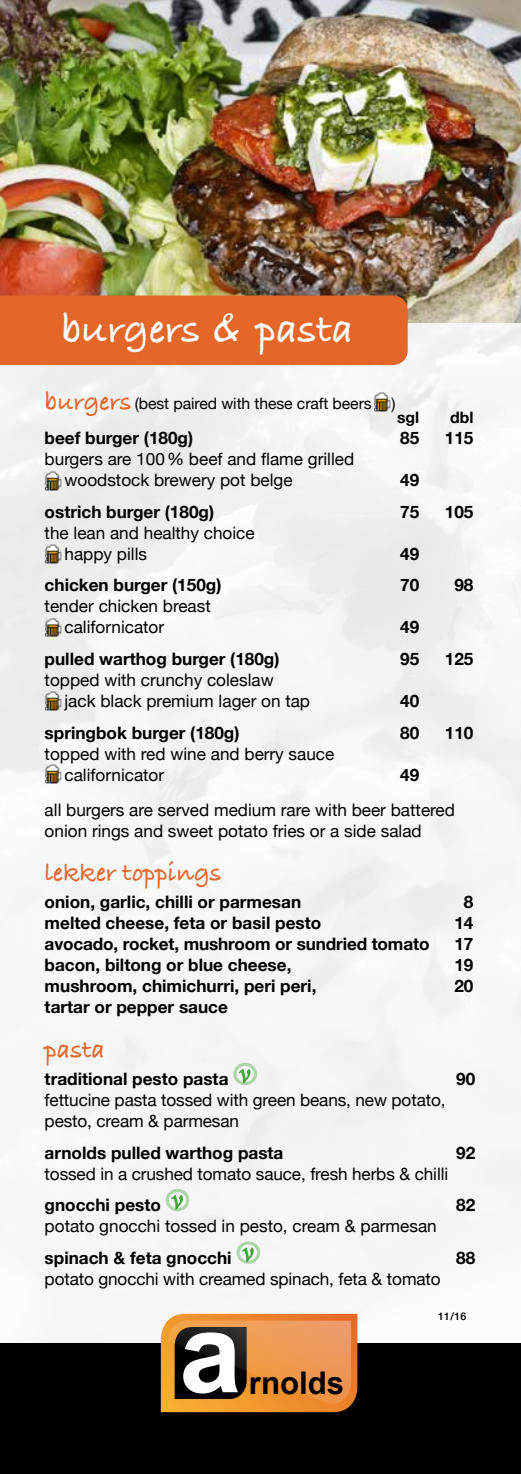
<style>
.page{position:relative;width:521px;height:1474px;background:#fff}
.page>*{position:absolute;margin:0;border:0;box-sizing:border-box;transform-origin:0 0}
.t1{font:700 42px "Bradley Hand ITCTT";color:#fff}
.t2{font:700 31.15px "Arial";color:#000}
.t3{font:700 26.25px "Bradley Hand ITCTT";color:#e46628}
.t4{font:17.15px/21px "Helvetica Neue";color:#000}
.t5{font:700 17.15px "Helvetica Neue";color:#000}
.t6{font:15.75px "Helvetica Neue";letter-spacing:-.005em;color:#000}
.t7{font:700 15.75px "Helvetica Neue";color:#000}
.t8{font:500 10.5px "Helvetica Neue";color:#000}
.s1{font-family:"Handwriting Dakota";font-weight:400}
.s2{font-family:"Bradley Hand ITCTT";font-weight:700;font-size:26.25px;color:#e46628}
</style>
<div class="page">
<div style="left:0;top:1343px;width:521px;height:130px;background:#000"></div>
<svg style="left:161px;top:1313px;width:196px;height:99px;background:#ce8f53"></svg>
<img style="left:0;top:0;width:521px;height:323px">
<div style="left:0;top:295px;width:408px;height:70px;background:#e46628"></div>
<svg style="left:239px;top:1068px;width:11px;height:13px"></svg>
<div style="left:233px;top:1062px;width:24px;height:23px;border:3px solid #3fa535;border-radius:50%"></div>
<svg style="left:171px;top:1194px;width:12px;height:13px"></svg>
<div style="left:166px;top:1188px;width:23px;height:23px;border:3px solid #3fa535;border-radius:50%"></div>
<svg style="left:242px;top:1247px;width:12px;height:12px"></svg>
<div style="left:236px;top:1241px;width:24px;height:22px;border:3px solid #3fa535;border-radius:50%"></div>
<img style="left:372px;top:391px;width:19px;height:21px">
<img style="left:43px;top:470px;width:18px;height:21px">
<img style="left:43px;top:543px;width:18px;height:21px">
<img style="left:43px;top:617px;width:18px;height:21px">
<img style="left:43px;top:690px;width:18px;height:21px">
<img style="left:43px;top:763px;width:18px;height:21px">
<h1 class="t1" style="left:61px;top:297px;width:294px">burgers <span class="s1">&amp;</span> pasta</h1>
<p class="t6" style="left:45px;top:392px;width:328px"><span class="s2">burgers</span> (best paired with these craft beers</p>
<p class="t6" style="left:392px;top:392px;width:6px">)</p>
<p class="t7" style="left:397px;top:405px;width:24px">sgl</p>
<p class="t7" style="left:450px;top:405px;width:25px">dbl</p>
<p class="t5" style="left:45px;top:425px;width:150px">beef burger (180g)</p>
<p class="t5" style="left:400px;top:425px;width:21px">85</p>
<p class="t5" style="left:445px;top:425px;width:30px">115</p>
<p class="t4" style="left:64px;top:450px;width:291px;text-indent:-20px">burgers are 100% beef and flame grilled woodstock brewery pot belge</p>
<p class="t5" style="left:400px;top:467px;width:21px">49</p>
<p class="t5" style="left:45px;top:498px;width:171px">ostrich burger (180g)</p>
<p class="t5" style="left:400px;top:498px;width:21px">75</p>
<p class="t5" style="left:445px;top:498px;width:30px">105</p>
<p class="t4" style="left:64px;top:523px;width:192px;text-indent:-20px">the lean and healthy choice happy pills</p>
<p class="t5" style="left:400px;top:540px;width:21px">49</p>
<p class="t5" style="left:45px;top:572px;width:178px">chicken burger (150g)</p>
<p class="t5" style="left:400px;top:572px;width:21px">70</p>
<p class="t5" style="left:454px;top:572px;width:21px">98</p>
<p class="t4" style="left:64px;top:597px;width:148px;text-indent:-20px">tender chicken breast californicator</p>
<p class="t5" style="left:400px;top:614px;width:21px">49</p>
<p class="t5" style="left:45px;top:645px;width:236px">pulled warthog burger (180g)</p>
<p class="t5" style="left:400px;top:645px;width:21px">95</p>
<p class="t5" style="left:445px;top:645px;width:30px">125</p>
<p class="t4" style="left:64px;top:670px;width:247px;text-indent:-20px">topped with crunchy coleslaw<br>jack black premium lager on tap</p>
<p class="t5" style="left:400px;top:687px;width:21px">40</p>
<p class="t5" style="left:45px;top:719px;width:196px">springbok burger (180g)</p>
<p class="t5" style="left:400px;top:719px;width:21px">80</p>
<p class="t5" style="left:445px;top:719px;width:30px">110</p>
<p class="t4" style="left:64px;top:744px;width:271px;text-indent:-20px">topped with red wine and berry sauce californicator</p>
<p class="t5" style="left:400px;top:761px;width:21px">49</p>
<p class="t4" style="left:45px;top:800px;width:412px">all burgers are served medium rare with beer battered onion rings and sweet potato fries or a side salad</p>
<h3 class="t3" style="left:45px;top:853px;width:179px">lekker toppings</h3>
<p class="t5" style="left:45px;top:888px;width:258px">onion, garlic, chilli or parmesan</p>
<p class="t5" style="left:464px;top:888px;width:11px">8</p>
<p class="t5" style="left:45px;top:909px;width:278px">melted cheese, feta or basil pesto</p>
<p class="t5" style="left:454px;top:909px;width:21px">14</p>
<p class="t5" style="left:45px;top:930px;width:386px">avocado, rocket, mushroom or sundried tomato</p>
<p class="t5" style="left:454px;top:930px;width:21px">17</p>
<p class="t5" style="left:45px;top:951px;width:248px">bacon, biltong or blue cheese,</p>
<p class="t5" style="left:454px;top:951px;width:21px">19</p>
<p class="t5" style="left:45px;top:972px;width:273px">mushroom, chimichurri, peri peri,</p>
<p class="t5" style="left:454px;top:972px;width:21px">20</p>
<p class="t5" style="left:45px;top:993px;width:185px">tartar or pepper sauce</p>
<h3 class="t3" style="left:45px;top:1029px;width:62px">pasta</h3>
<p class="t5" style="left:45px;top:1065px;width:185px">traditional pesto pasta</p>
<p class="t5" style="left:456px;top:1065px;width:21px">90</p>
<p class="t4" style="left:45px;top:1090px;width:402px">fettucine pasta tossed with green beans, new potato, pesto, cream &amp; parmesan</p>
<p class="t5" style="left:45px;top:1139px;width:240px">arnolds pulled warthog pasta</p>
<p class="t5" style="left:456px;top:1139px;width:21px">92</p>
<p class="t4" style="left:45px;top:1164px;width:405px">tossed in a crushed tomato sauce, fresh herbs &amp; chilli</p>
<p class="t5" style="left:45px;top:1191px;width:118px">gnocchi pesto</p>
<p class="t5" style="left:456px;top:1191px;width:21px">82</p>
<p class="t4" style="left:45px;top:1216px;width:394px">potato gnocchi tossed in pesto, cream &amp; parmesan</p>
<p class="t5" style="left:45px;top:1244px;width:189px">spinach &amp; feta gnocchi</p>
<p class="t5" style="left:456px;top:1244px;width:21px">88</p>
<p class="t4" style="left:45px;top:1269px;width:397px">potato gnocchi with creamed spinach, feta &amp; tomato</p>
<h2 class="t2" style="left:249px;top:1362px;width:97px">rnolds</h2>
<p class="t8" style="left:438px;top:1308px;width:30px">11/16</p>
</div>
